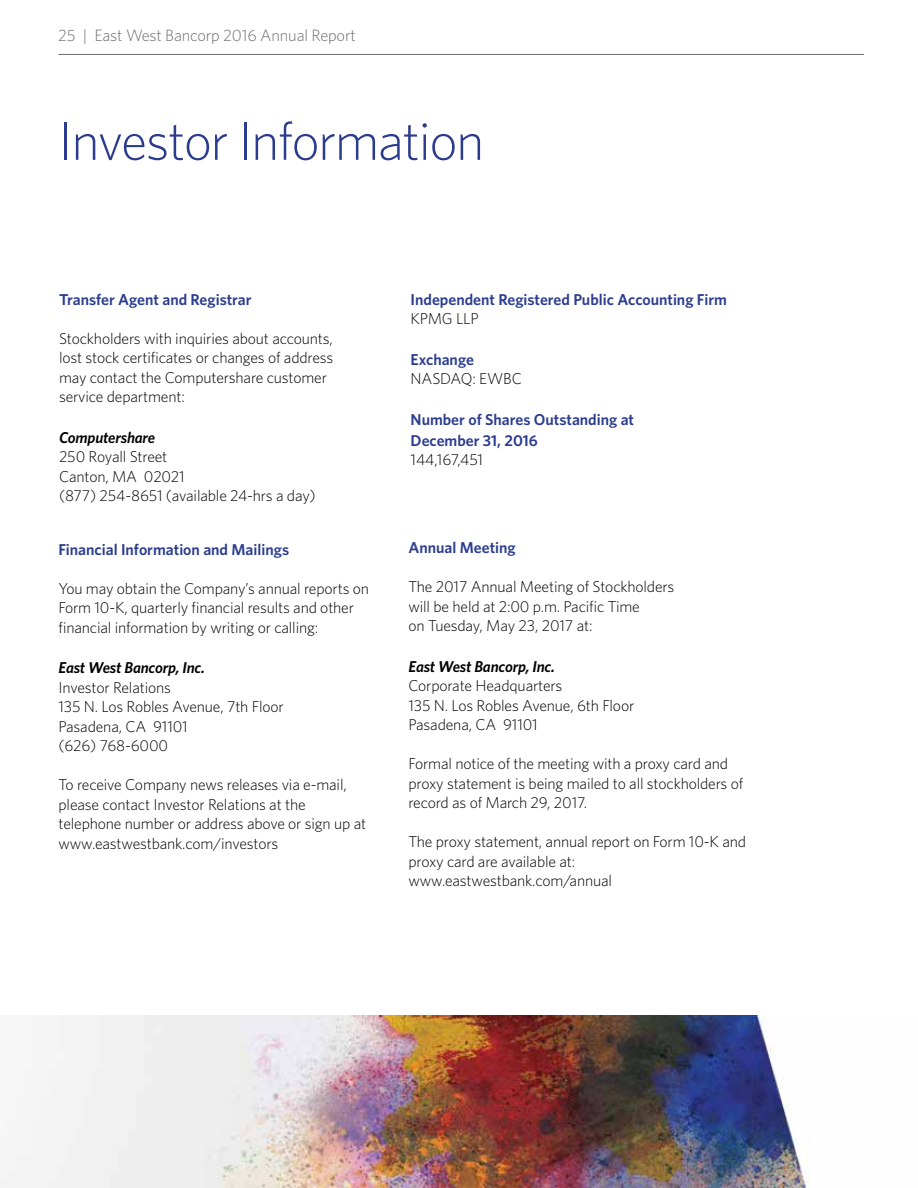
<style>
.page{position:relative;width:918px;height:1188px;background:#fff}
.page>*{position:absolute;margin:0;border:0;box-sizing:border-box;transform-origin:0 0}
.t1{font:300 54px "Whitney";letter-spacing:-.025em;color:#2b3c8f}
.t2{font:300 16.35px "Whitney";letter-spacing:-.01em;color:#6d6e71}
.t3{font:300 15.75px/19.5px "Whitney";letter-spacing:-.01em;color:#000}
.t4{font:600 15.75px/21px "Whitney";color:#2b3c8f}
.t5{font:italic 600 15.75px "Whitney";letter-spacing:-.01em;color:#000}
.s1{color:#6e6f71}
</style>
<div class="page">
<img style="left:0;top:1015px;width:809px;height:173px">
<hr style="left:58px;top:54px;width:806px;height:1px;background:#6d6e71">
<p class="t2" style="left:58px;top:24px;width:299px">25 <span class="s1">|</span> East West Bancorp 2016 Annual Report</p>
<h1 class="t1" style="left:58px;top:105px;width:427px">Investor Information</h1>
<p class="t4" style="left:59px;top:288px;width:194px">Transfer Agent and Registrar</p>
<p class="t3" style="left:59px;top:328px;width:276px">Stockholders with inquiries about accounts, lost stock certificates or changes of address may contact the Computershare customer service department:</p>
<p class="t5" style="left:59px;top:427px;width:98px">Computershare</p>
<p class="t3" style="left:59px;top:447px;width:258px">250 Royall Street<br>Canton, MA 02021<br>(877) 254-8651 (available 24-hrs a day)</p>
<p class="t4" style="left:59px;top:538px;width:232px">Financial Information and Mailings</p>
<p class="t3" style="left:59px;top:578px;width:312px">You may obtain the Company’s annual reports on<br>Form 10-K, quarterly financial results and other financial information by writing or calling:</p>
<p class="t5" style="left:59px;top:657px;width:148px">East West Bancorp, Inc.</p>
<p class="t3" style="left:59px;top:677px;width:227px">Investor Relations<br>135 N. Los Robles Avenue, 7th Floor<br>Pasadena, CA 91101<br>(626) 768-6000</p>
<p class="t3" style="left:59px;top:775px;width:309px">To receive Company news releases via e-mail, please contact Investor Relations at the telephone number or address above or sign up at www.eastwestbank.com/investors</p>
<p class="t4" style="left:411px;top:288px;width:318px">Independent Registered Public Accounting Firm</p>
<p class="t3" style="left:411px;top:309px;width:70px">KPMG LLP</p>
<p class="t4" style="left:411px;top:348px;width:65px">Exchange</p>
<p class="t3" style="left:411px;top:369px;width:113px">NASDAQ: EWBC</p>
<p class="t4" style="left:411px;top:408px;width:225px">Number of Shares Outstanding at<br>December 31, 2016</p>
<p class="t3" style="left:411px;top:449px;width:74px">144,167,451</p>
<p class="t4" style="left:408px;top:537px;width:109px">Annual Meeting</p>
<p class="t3" style="left:408px;top:576px;width:267px">The 2017 Annual Meeting of Stockholders will be held at 2:00 p.m. Pacific Time<br>on Tuesday, May 23, 2017 at:</p>
<p class="t5" style="left:408px;top:656px;width:148px">East West Bancorp, Inc.</p>
<p class="t3" style="left:408px;top:675px;width:227px">Corporate Headquarters<br>135 N. Los Robles Avenue, 6th Floor<br>Pasadena, CA 91101</p>
<p class="t3" style="left:408px;top:753px;width:336px">Formal notice of the meeting with a proxy card and proxy statement is being mailed to all stockholders of record as of March 29, 2017.</p>
<p class="t3" style="left:408px;top:831px;width:339px">The proxy statement, annual report on Form 10-K and proxy card are available at: www.eastwestbank.com/annual</p>
</div>
